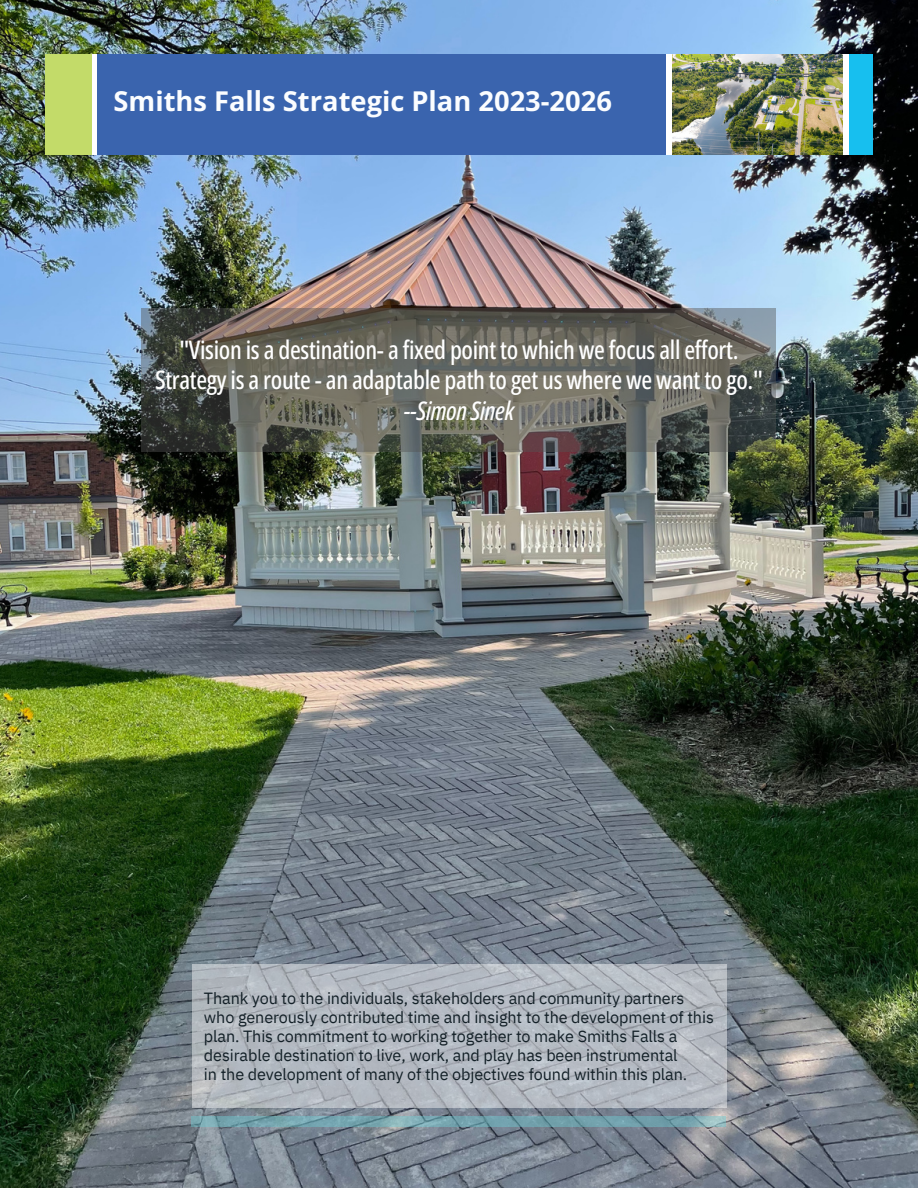
<style>
.page{position:relative;width:918px;height:1188px;background:#fff}
.page>*{position:absolute;margin:0;border:0;box-sizing:border-box;transform-origin:0 0}
.t1{font:700 27.3px "Open Sans";color:#fbfdff}
.t2{font:500 25.5px/30.3px "Open Sans Condensed";letter-spacing:-.015em;color:#fff;text-align:center}
.t3{font:italic 500 25.5px "Open Sans Condensed";letter-spacing:-.01em;color:#fff}
.t4{font:16.2px/19.2px "IBM Plex Sans";letter-spacing:-.005em;color:#132027}
</style>
<div class="page">
<img style="left:0;top:0;width:918px;height:1188px">
<svg style="left:142px;top:308px;width:634px;height:143px;background:#606159"></svg>
<svg style="left:192px;top:964px;width:534px;height:144px;background:#b2b8c0"></svg>
<svg style="left:192px;top:1116px;width:534px;height:11px;background:#74a3ad"></svg>
<div style="left:60px;top:55px;width:801px;height:100px;background:#fff"></div>
<div style="left:97px;top:55px;width:568px;height:100px;background:#3a64ae"></div>
<div style="left:46px;top:55px;width:46px;height:100px;background:#c3db69"></div>
<div style="left:849px;top:55px;width:24px;height:100px;background:#17bfef"></div>
<img style="left:672px;top:55px;width:170px;height:100px">
<p class="t1" style="left:114px;top:82px;width:500px">Smiths Falls Strategic Plan 2023-2026</p>
<p class="t2" style="left:155px;top:334px;width:609px">"Vision is a destination- a fixed point to which we focus all effort.<br>Strategy is a route - an adaptable path to get us where we want to go."</p>
<p class="t3" style="left:404px;top:392px;width:112px">--Simon Sinek</p>
<p class="t4" style="left:204px;top:988px;width:511px">Thank you to the individuals, stakeholders and community partners who generously contributed time and insight to the development of this plan. This commitment to working together to make Smiths Falls a desirable destination to live, work, and play has been instrumental</p>
<p class="t4" style="left:204px;top:1065px;width:485px">in the development of many of the objectives found within this plan.</p>
</div>
